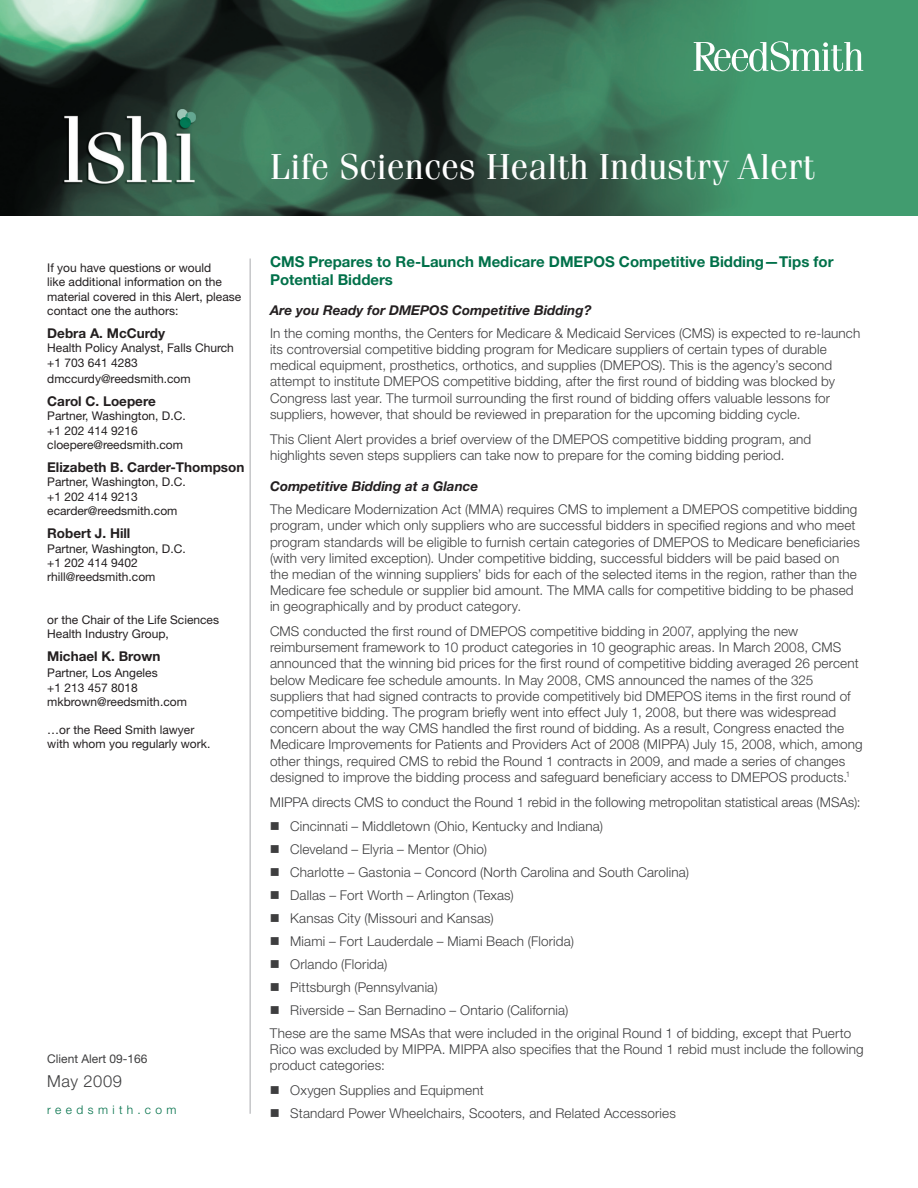
<style>
.page{position:relative;width:918px;height:1188px;background:#fff}
.page>*{position:absolute;margin:0;border:0;box-sizing:border-box;transform-origin:0 0}
.alert_practice_group{font:36px "Fenice Std";color:#fff}
.t1{font:300 16.5px "Helvetica Neue LT Std";letter-spacing:.035em;color:#3e3e3f}
.alert_heading{font:700 15px/18px "Helvetica Neue LT Std";color:#007049}
.alert_body{font:300 13.5px/16.2px "Helvetica Neue LT Std";letter-spacing:.01em;color:#3e3e3f}
.alert_bullets{font:300 13.5px "Helvetica Neue LT Std";letter-spacing:.01em;color:#3e3e3f}
.alert_sidebar-detail{font:700 13.5px "Helvetica Neue LT Std";color:#231f20}
.alert_subhead{font:italic 700 13.5px "Helvetica Neue LT Std";color:#231f20}
.alert_sidebar-detail-2{font:12px/14.4px "Helvetica Neue LT Std";color:#231f20}
.alert_sidebar-detail-3{font:12px "Helvetica Neue LT Std";color:#3e3e3f}
.t2{font:300 12px "Helvetica Neue LT Std";letter-spacing:.365em;color:#007049}
</style>
<div class="page">
<hr style="left:250px;top:259px;width:1px;height:855px;background:#a8a9ad">
<img style="left:0;top:0;width:918px;height:216px">
<svg style="left:694px;top:41px;width:181px;height:33px"></svg>
<p class="alert_practice_group" style="left:270px;top:145px;width:546px">Life Sciences Health Industry Alert</p>
<p class="alert_practice_group" style="left:270px;top:145px;width:376px">Int rnational Arbitration</p>
<p class="alert_sidebar-detail-2" style="left:47px;top:260px;width:196px">If you have questions or would<br>like additional information on the material covered in this Alert, please contact one the authors:</p>
<p class="alert_sidebar-detail" style="left:47px;top:325px;width:119px">Debra A. McCurdy</p>
<p class="alert_sidebar-detail-2" style="left:47px;top:341px;width:188px">Health Policy Analyst, Falls Church +1 703 641 4283</p>
<p class="alert_sidebar-detail-2" style="left:47px;top:371px;width:145px">dmccurdy@reedsmith.com</p>
<p class="alert_sidebar-detail" style="left:47px;top:393px;width:110px">Carol C. Loepere</p>
<p class="alert_sidebar-detail-2" style="left:47px;top:409px;width:140px">Partner, Washington, D.C. +1 202 414 9216 cloepere@reedsmith.com</p>
<p class="alert_sidebar-detail" style="left:47px;top:459px;width:199px">Elizabeth B. Carder-Thompson</p>
<p class="alert_sidebar-detail-2" style="left:47px;top:475px;width:140px">Partner, Washington, D.C. +1 202 414 9213 ecarder@reedsmith.com</p>
<p class="alert_sidebar-detail" style="left:47px;top:525px;width:85px">Robert J. Hill</p>
<p class="alert_sidebar-detail-2" style="left:47px;top:541px;width:140px">Partner, Washington, D.C. +1 202 414 9402 rhill@reedsmith.com</p>
<p class="alert_sidebar-detail-2" style="left:47px;top:612px;width:173px">or the Chair of the Life Sciences<br>Health Industry Group,</p>
<p class="alert_sidebar-detail" style="left:47px;top:648px;width:115px">Michael K. Brown</p>
<p class="alert_sidebar-detail-2" style="left:47px;top:666px;width:141px">Partner, Los Angeles<br>+1 213 457 8018 mkbrown@reedsmith.com</p>
<p class="alert_sidebar-detail-2" style="left:47px;top:722px;width:165px">…or the Reed Smith lawyer with whom you regularly work.</p>
<p class="alert_sidebar-detail-3" style="left:47px;top:1051px;width:102px">Client Alert 09-166</p>
<p class="t1" style="left:47px;top:1071px;width:76px">May 2009</p>
<p class="t2" style="left:47px;top:1102px;width:131px">reedsmith.com</p>
<p class="alert_heading" style="left:270px;top:253px;width:565px">CMS Prepares to Re-Launch Medicare DMEPOS Competitive Bidding—Tips for<br>Potential Bidders</p>
<p class="alert_subhead" style="left:270px;top:302px;width:323px">Are you Ready for DMEPOS Competitive Bidding?</p>
<p class="alert_body" style="left:270px;top:325px;width:592px">In the coming months, the Centers for Medicare &amp; Medicaid Services (CMS) is expected to re-launch its controversial competitive bidding program for Medicare suppliers of certain types of durable medical equipment, prosthetics, orthotics, and supplies (DMEPOS). This is the agency’s second attempt to institute DMEPOS competitive bidding, after the first round of bidding was blocked by Congress last year. The turmoil surrounding the first round of bidding offers valuable lessons for suppliers, however, that should be reviewed in preparation for the upcoming bidding cycle.</p>
<p class="alert_body" style="left:270px;top:430px;width:543px">This Client Alert provides a brief overview of the DMEPOS competitive bidding program, and highlights seven steps suppliers can take now to prepare for the coming bidding period.</p>
<p class="alert_subhead" style="left:270px;top:478px;width:210px">Competitive Bidding at a Glance</p>
<p class="alert_body" style="left:270px;top:501px;width:591px">The Medicare Modernization Act (MMA) requires CMS to implement a DMEPOS competitive bidding program, under which only suppliers who are successful bidders in specified regions and who meet program standards will be eligible to furnish certain categories of DMEPOS to Medicare beneficiaries (with very limited exception). Under competitive bidding, successful bidders will be paid based on the median of the winning suppliers’ bids for each of the selected items in the region, rather than the Medicare fee schedule or supplier bid amount. The MMA calls for competitive bidding to be phased in geographically and by product category.</p>
<p class="alert_body" style="left:270px;top:623px;width:594px">CMS conducted the first round of DMEPOS competitive bidding in 2007, applying the new reimbursement framework to 10 product categories in 10 geographic areas. In March 2008, CMS announced that the winning bid prices for the first round of competitive bidding averaged 26 percent below Medicare fee schedule amounts. In May 2008, CMS announced the names of the 325 suppliers that had signed contracts to provide competitively bid DMEPOS items in the first round of competitive bidding. The program briefly went into effect July 1, 2008, but there was widespread concern about the way CMS handled the first round of bidding. As a result, Congress enacted the Medicare Improvements for Patients and Providers Act of 2008 (MIPPA) July 15, 2008, which, among other things, required CMS to rebid the Round 1 contracts in 2009, and made a series of changes designed to improve the bidding process and safeguard beneficiary access to DMEPOS products.<sup>1</sup></p>
<p class="alert_body" style="left:270px;top:793px;width:592px">MIPPA directs CMS to conduct the Round 1 rebid in the following metropolitan statistical areas (MSAs):</p>
<p class="alert_bullets" style="left:290px;top:818px;width:314px">Cincinnati – Middletown (Ohio, Kentucky and Indiana)</p>
<p class="alert_bullets" style="left:290px;top:841px;width:198px">Cleveland – Elyria – Mentor (Ohio)</p>
<p class="alert_bullets" style="left:290px;top:864px;width:400px">Charlotte – Gastonia – Concord (North Carolina and South Carolina)</p>
<p class="alert_bullets" style="left:290px;top:887px;width:225px">Dallas – Fort Worth – Arlington (Texas)</p>
<p class="alert_bullets" style="left:290px;top:910px;width:205px">Kansas City (Missouri and Kansas)</p>
<p class="alert_bullets" style="left:290px;top:933px;width:285px">Miami – Fort Lauderdale – Miami Beach (Florida)</p>
<p class="alert_bullets" style="left:290px;top:956px;width:99px">Orlando (Florida)</p>
<p class="alert_bullets" style="left:290px;top:979px;width:149px">Pittsburgh (Pennsylvania)</p>
<p class="alert_bullets" style="left:290px;top:1002px;width:280px">Riverside – San Bernadino – Ontario (California)</p>
<p class="alert_body" style="left:270px;top:1025px;width:595px">These are the same MSAs that were included in the original Round 1 of bidding, except that Puerto<br>Rico was excluded by MIPPA. MIPPA also specifies that the Round 1 rebid must include the following product categories:</p>
<p class="alert_bullets" style="left:290px;top:1082px;width:195px">Oxygen Supplies and Equipment</p>
<p class="alert_bullets" style="left:290px;top:1105px;width:387px">Standard Power Wheelchairs, Scooters, and Related Accessories</p>
</div>
